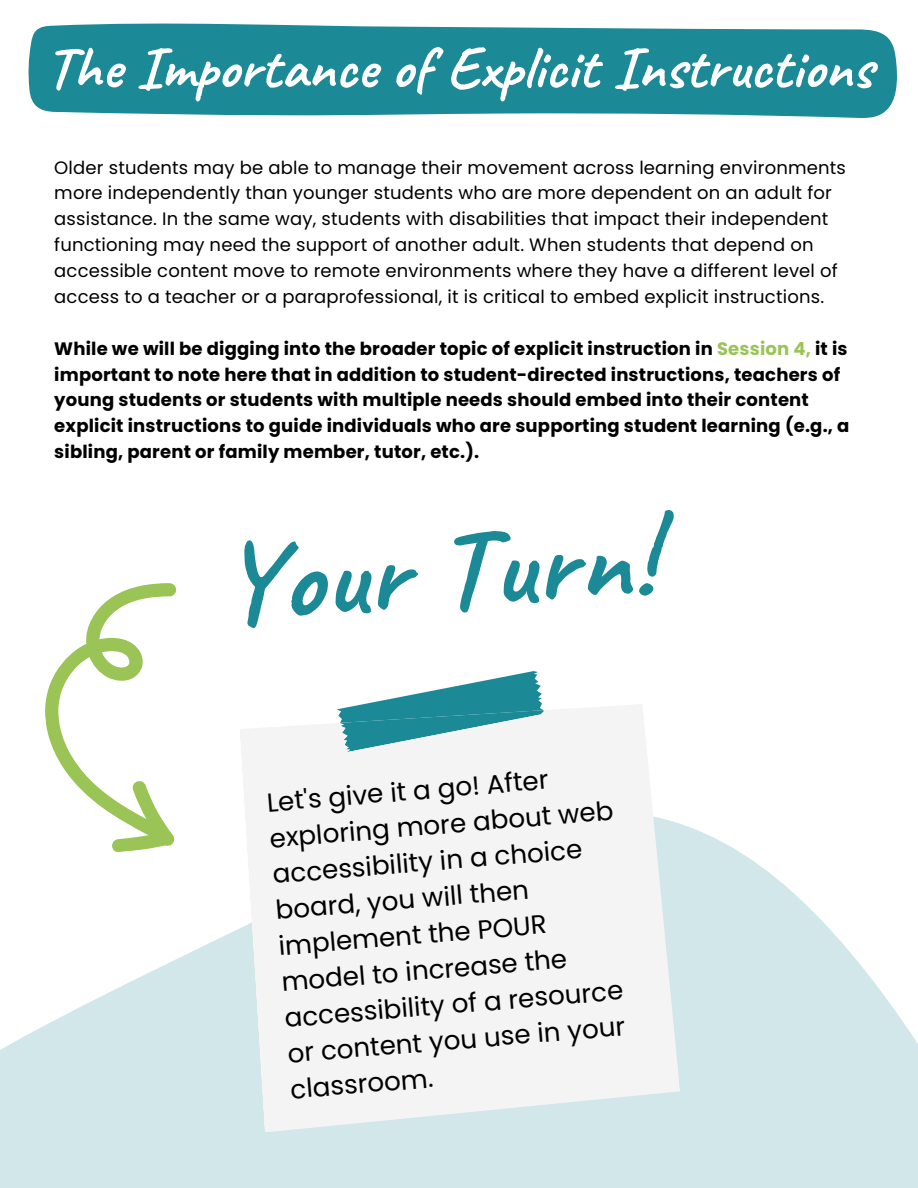
<style>
.page{position:relative;width:918px;height:1188px;background:#fff}
.page>*{position:absolute;margin:0;border:0;box-sizing:border-box;transform-origin:0 0}
.t1{font:700 114.6px "Caveat";color:#1b8996}
.t2{font:700 60px "Caveat";color:#fff}
.t3{font:26.1px/36px "Poppins";color:#000}
.t4{font:18px/25.8px "Poppins";letter-spacing:.01em;color:#000}
.t5{font:700 18px/25.8px "Poppins";letter-spacing:.01em;color:#000}
.s1{color:#9ac456}
</style>
<div class="page">
<svg style="left:0;top:824px;width:918px;height:364px;fill:#d1e7ea"></svg>
<svg style="left:370px;top:671px;width:172px;height:32px"></svg>
<svg style="left:239px;top:703px;width:442px;height:429px;fill:#f4f4f4"></svg>
<svg style="left:34px;top:583px;width:164px;height:274px"></svg>
<svg style="left:28px;top:23px;width:869px;height:95px;background:#2e939f"></svg>
<h2 class="t2" style="left:45px;top:30px;width:829px">The Importance of Explicit Instructions</h2>
<p class="t4" style="left:54px;top:154px;width:793px">Older students may be able to manage their movement across learning environments more independently than younger students who are more dependent on an adult for assistance. In the same way, students with disabilities that impact their independent functioning may need the support of another adult. When students that depend on accessible content move to remote environments where they have a different level of access to a teacher or a paraprofessional, it is critical to embed explicit instructions.</p>
<p class="t5" style="left:54px;top:336px;width:797px">While we will be digging into the broader topic of explicit instruction in <span class="s1">Session 4,</span> it is important to note here that in addition to student-directed instructions, teachers of young students or students with multiple needs should embed into their content explicit instructions to guide individuals who are supporting student learning (e.g., a sibling, parent or family member, tutor, etc.).</p>
<h1 class="t1" style="left:217px;top:509px;width:435px;rotate:-3deg">Your Turn!</h1>
<h3 class="t3" style="left:264px;top:785px;width:347px;rotate:-5deg">Let's give it a go! After exploring more about web accessibility in a choice board, you will then implement the POUR model to increase the accessibility of a resource or content you use in your classroom.</h3>
</div>
